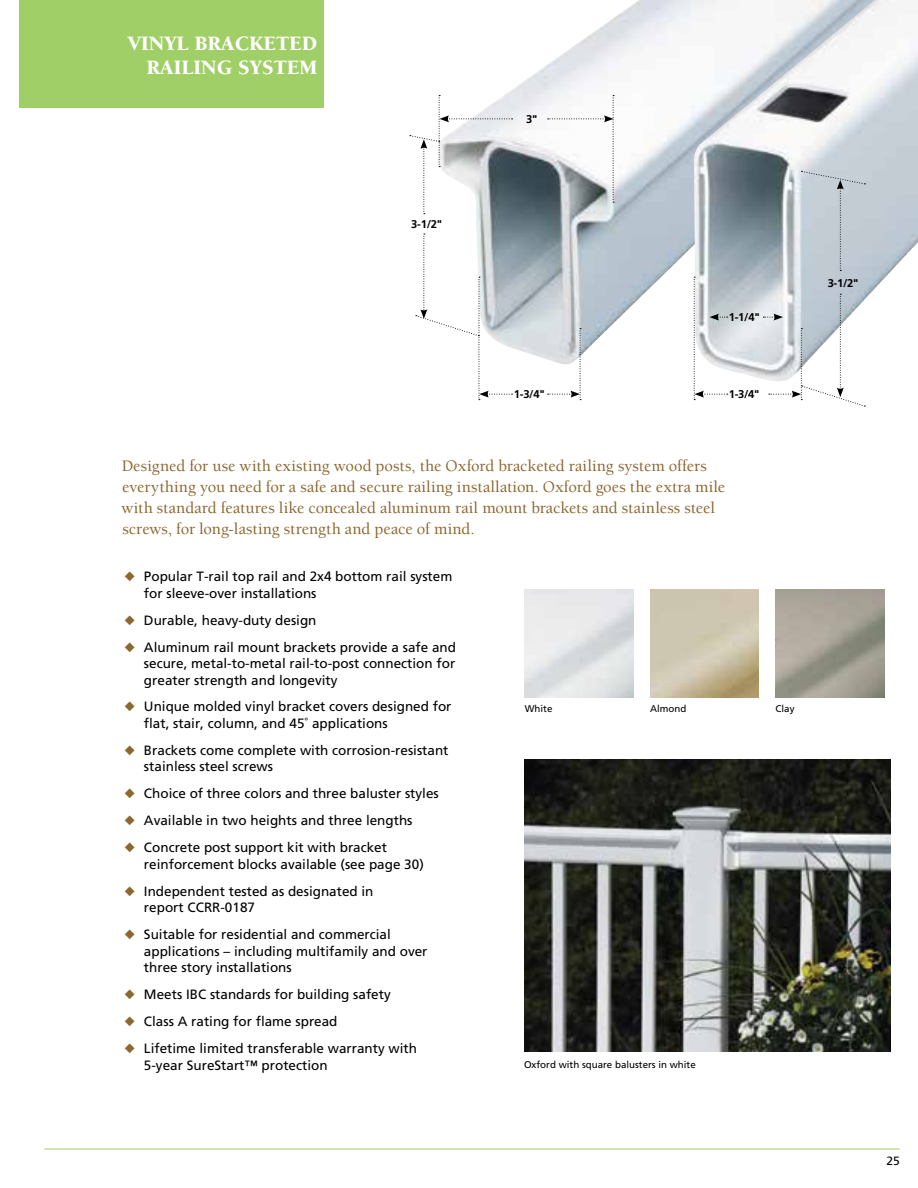
<style>
.page{position:relative;width:918px;height:1188px;background:#fff}
.page>*{position:absolute;margin:0;border:0;box-sizing:border-box;transform-origin:0 0}
.t1{font:900 21px/24px "Berkeley";color:#fff;text-align:right}
.t2{font:500 16.5px/21px "Berkeley";color:#8d672f}
.t3{font:13.5px/16.5px "Frutiger";color:#000}
.t4{font:12px "Frutiger";color:#000}
.t5{font:700 11.25px "Frutiger";color:#000}
.t6{font:9.75px "Frutiger";color:#000}
.s1{color:#8d672f}
</style>
<div class="page">
<hr style="left:44px;top:1149px;width:856px;height:1px;background:#a0cf67">
<img style="left:476px;top:0;width:218px;height:365px">
<img style="left:694px;top:0;width:224px;height:379px">
<div style="left:19px;top:0;width:305px;height:108px;background:#a0cf67"></div>
<img style="left:525px;top:760px;width:366px;height:292px">
<svg style="left:548px;top:328px;width:33px;height:72px"></svg>
<svg style="left:548px;top:95px;width:66px;height:108px"></svg>
<svg style="left:694px;top:277px;width:34px;height:123px"></svg>
<svg style="left:416px;top:234px;width:97px;height:166px"></svg>
<svg style="left:763px;top:294px;width:102px;height:113px"></svg>
<div style="left:801px;top:171px;width:64px;height:100px;background:#c3ccd3"></div>
<svg style="left:410px;top:95px;width:103px;height:119px"></svg>
<img style="left:650px;top:589px;width:109px;height:109px">
<img style="left:776px;top:589px;width:108px;height:109px">
<h1 class="t1" style="left:127px;top:32px;width:191px">VINYL BRACKETED<br>RAILING SYSTEM</h1>
<p class="t5" style="left:526px;top:112px;width:13px">3"</p>
<p class="t5" style="left:411px;top:217px;width:32px">3-1/2"</p>
<p class="t5" style="left:514px;top:387px;width:32px">1-3/4"</p>
<p class="t5" style="left:729px;top:310px;width:32px">1-1/4"</p>
<p class="t5" style="left:729px;top:387px;width:32px">1-3/4"</p>
<p class="t2" style="left:122px;top:456px;width:605px">Designed for use with existing wood posts, the Oxford bracketed railing system offers everything you need for a safe and secure railing installation. Oxford goes the extra mile with standard features like concealed aluminum rail mount brackets and stainless steel screws, for long-lasting strength and peace of mind.</p>
<p class="t3" style="left:144px;top:568px;width:310px;text-indent:-19px"><span class="s1">◆</span> Popular T-rail top rail and 2x4 bottom rail system for sleeve-over installations</p>
<p class="t3" style="left:124px;top:611px;width:194px"><span class="s1">◆</span> Durable, heavy-duty design</p>
<p class="t3" style="left:144px;top:638px;width:314px;text-align:justify;text-indent:-19px"><span class="s1">◆</span> Aluminum rail mount brackets provide a safe and secure, metal-to-metal rail-to-post connection for greater strength and longevity</p>
<p class="t3" style="left:144px;top:698px;width:309px;text-indent:-19px"><span class="s1">◆</span> Unique molded vinyl bracket covers designed for flat, stair, column, and 45˚ applications</p>
<p class="t3" style="left:144px;top:742px;width:306px;text-indent:-19px"><span class="s1">◆</span> Brackets come complete with corrosion-resistant stainless steel screws</p>
<p class="t3" style="left:124px;top:785px;width:316px"><span class="s1">◆</span> Choice of three colors and three baluster styles</p>
<p class="t3" style="left:124px;top:812px;width:290px"><span class="s1">◆</span> Available in two heights and three lengths</p>
<p class="t3" style="left:144px;top:839px;width:281px;text-indent:-19px"><span class="s1">◆</span> Concrete post support kit with bracket reinforcement blocks available (see page 30)</p>
<p class="t3" style="left:144px;top:883px;width:231px;text-indent:-19px"><span class="s1">◆</span> Independent tested as designated in report CCRR-0187</p>
<p class="t3" style="left:144px;top:926px;width:285px;text-indent:-19px"><span class="s1">◆</span> Suitable for residential and commercial applications – including multifamily and over three story installations</p>
<p class="t3" style="left:124px;top:986px;width:268px"><span class="s1">◆</span> Meets IBC standards for building safety</p>
<p class="t3" style="left:124px;top:1013px;width:215px"><span class="s1">◆</span> Class A rating for flame spread</p>
<p class="t3" style="left:144px;top:1040px;width:275px;text-indent:-19px"><span class="s1">◆</span> Lifetime limited transferable warranty with<br>5-year SureStart™ protection</p>
<p class="t6" style="left:525px;top:703px;width:29px">White</p>
<p class="t6" style="left:650px;top:703px;width:38px">Almond</p>
<p class="t6" style="left:776px;top:703px;width:20px">Clay</p>
<p class="t6" style="left:524px;top:1059px;width:173px">Oxford with square balusters in white</p>
<p class="t5" style="left:828px;top:276px;width:32px">3-1/2"</p>
<p class="t4" style="left:886px;top:1154px;width:15px">25</p>
</div>
